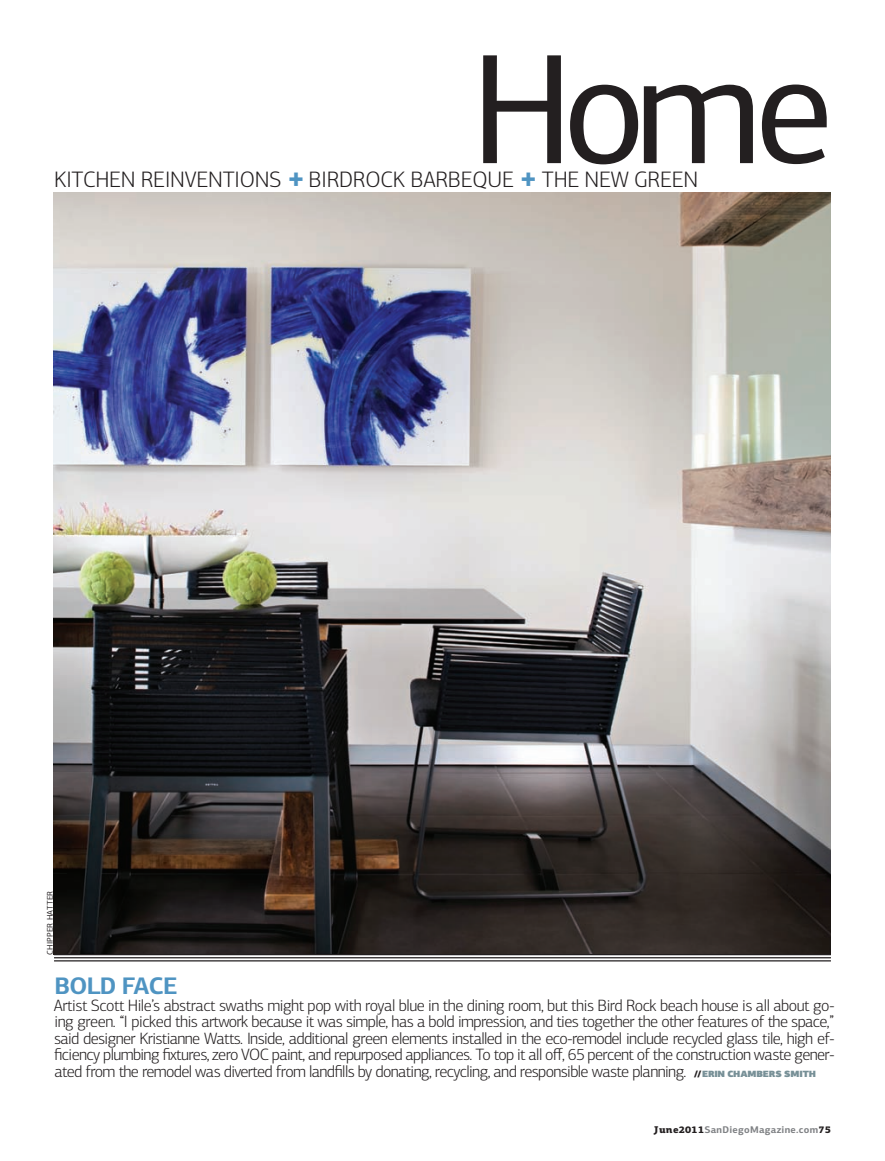
<style>
.page{position:relative;width:885px;height:1161px;background:#fff}
.page>*{position:absolute;margin:0;border:0;box-sizing:border-box;transform-origin:0 0}
.t1{font:157.5px "PF Centro Sans Pro";color:#231f20}
.t2{font:700 24px "PF Centro Sans Pro";letter-spacing:-.03em;color:#4f94c2}
.t3{font:300 22.5px "PF Centro Sans Pro";letter-spacing:-.01em;color:#231f20}
.t4{font:300 16.5px/16.5px "PF Centro Sans Pro";letter-spacing:-.04em;color:#231f20;text-align:justify}
.t5{font:700 9.75px "PF Centro Sans Pro";letter-spacing:.025em;color:#808285}
.t6{font:8.25px "PF Centro Sans Pro";letter-spacing:.02em;color:#231f20}
.s1{font-family:"PF Centro Sans Pro U Black";font-weight:400;font-size:28.5px;color:#4f94c2}
.s2{font-family:"PF Centro Sans Pro U Black";font-weight:400;font-size:9px}
.s3{font-family:"PF Centro Sans Pro U Black";font-weight:400;font-size:9px;color:#779097}
.s4{font-family:"PF Centro Slab Pro";font-weight:900;color:#231f20}
</style>
<div class="page">
<img style="left:54px;top:193px;width:776px;height:761px">
<hr style="left:54px;top:954px;width:776px;height:1px;background:#231f20">
<hr style="left:54px;top:957px;width:776px;height:1px;background:#231f20">
<hr style="left:54px;top:960px;width:776px;height:1px;background:#231f20">
<h1 class="t1" style="left:470px;top:50px;width:365px">Home</h1>
<h3 class="t3" style="left:54px;top:170px;width:645px">KITCHEN REINVENTIONS <span class="s1">+</span> BIRDROCK BARBEQUE <span class="s1">+</span> THE NEW GREEN</h3>
<p class="t6" style="left:47px;top:955px;width:65px;rotate:-90deg">CHIPPER HATTER</p>
<h2 class="t2" style="left:54px;top:977px;width:125px">BOLD FACE</h2>
<p class="t4" style="left:54px;top:998px;width:782px">Artist Scott Hile’s abstract swaths might pop with royal blue in the dining room, but this Bird Rock beach house is all about go&shy;ing green. “I picked this artwork because it was simple, has a bold impression, and ties together the other features of the space,” said designer Kristianne Watts. Inside, additional green elements installed in the eco-remodel include recycled glass tile, high ef&shy;ficiency plumbing fixtures, zero VOC paint, and repurposed appliances. To top it all off, 65 percent of the construction waste gener&shy;ated from the remodel was diverted from landfills by donating, recycling, and responsible waste planning. <span class="s2">//</span> <span class="s3">ERIN CHAMBERS SMITH</span></p>
<p class="t5" style="left:653px;top:1126px;width:178px"><span class="s4">June2011</span>SanDiegoMagazine.com<span class="s4">75</span></p>
</div>
